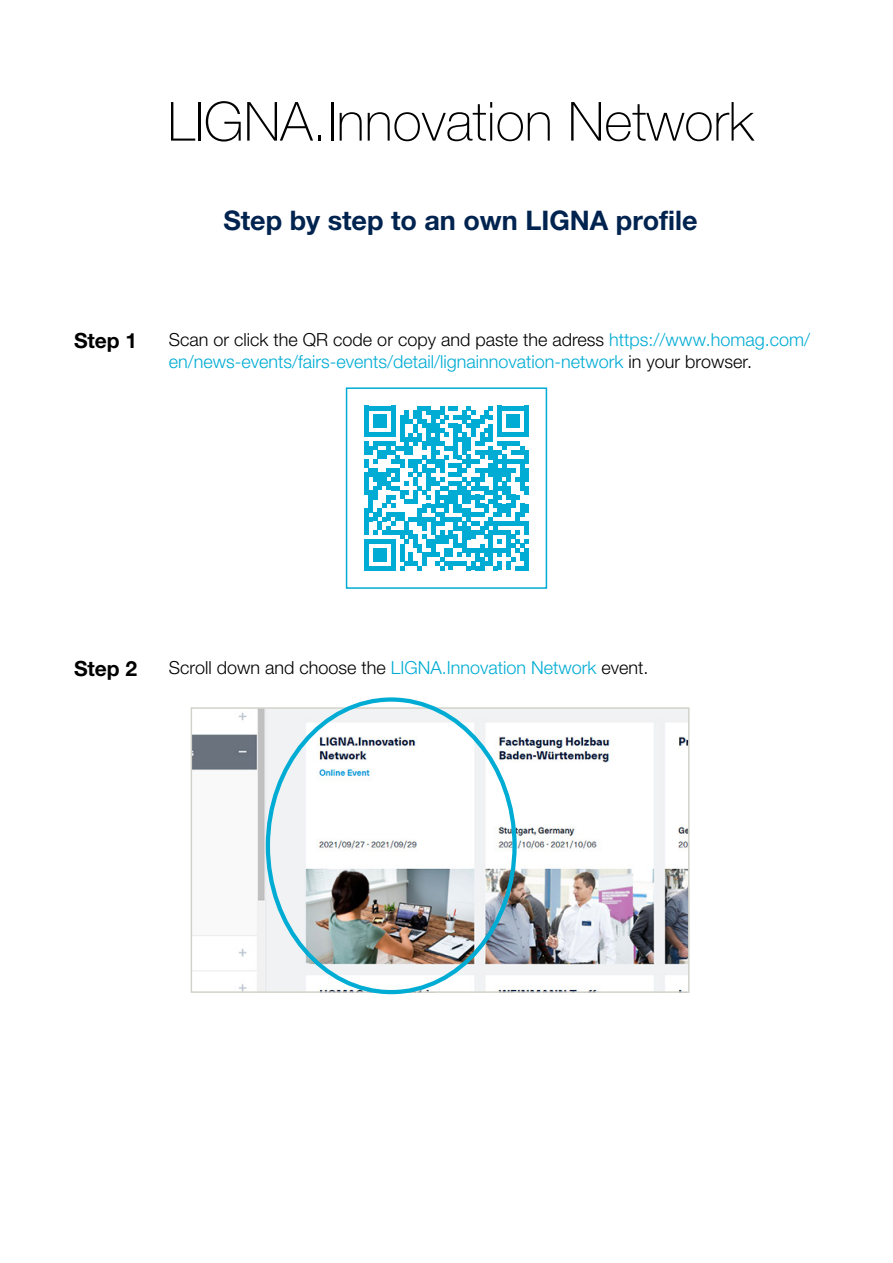
<style>
.page{position:relative;width:893px;height:1263px;background:#fff}
.page>*{position:absolute;margin:0;border:0;box-sizing:border-box;transform-origin:0 0}
.t1{font:100 54px "Helvetica Neue LTW1 G";color:#000}
.t2{font:700 27px "Helvetica Neue LTW1 G";color:#00234f}
.t3{font:700 21px "Helvetica Neue LTW1 G";letter-spacing:-.005em;color:#000}
.t4{font:300 18px/21.6px "Helvetica Neue LTW1 G";color:#00acd4}
.t5{font:300 18px "Helvetica Neue LTW1 G";color:#000}
.s1{color:#000}
.s2{color:#00acd4}
</style>
<div class="page">
<div style="left:364px;top:406px;width:5px;height:31px;background:#00acd4"></div>
<div style="left:364px;top:441px;width:5px;height:14px;background:#00acd4"></div>
<div style="left:364px;top:459px;width:5px;height:9px;background:#00acd4"></div>
<div style="left:364px;top:473px;width:5px;height:22px;background:#00acd4"></div>
<div style="left:364px;top:508px;width:5px;height:27px;background:#00acd4"></div>
<div style="left:364px;top:539px;width:5px;height:31px;background:#00acd4"></div>
<svg style="left:369px;top:406px;width:160px;height:164px"></svg>
<div style="left:524px;top:548px;width:5px;height:22px;background:#00acd4"></div>
<div style="left:346px;top:387px;width:201px;height:202px;border:2px solid #00acd4"></div>
<img style="left:194px;top:710px;width:493px;height:280px">
<div style="left:191px;top:707px;width:499px;height:286px;border:2px solid #d2d2ca"></div>
<p class="t1" style="left:168px;top:89px;width:587px">LIGNA.Innovation Network</p>
<p class="t2" style="left:223px;top:203px;width:476px">Step by step to an own LIGNA profile</p>
<p class="t3" style="left:74px;top:328px;width:65px">Step 1</p>
<p class="t4" style="left:169px;top:329px;width:643px"><span class="s1">Scan or click the QR code or copy and paste the adress</span> https://www.homag.com/ en/news-events/fairs-events/detail/lignainnovation-network <span class="s1">in your browser.</span></p>
<p class="t3" style="left:74px;top:655px;width:65px">Step 2</p>
<p class="t5" style="left:169px;top:656px;width:481px">Scroll down and choose the <span class="s2">LIGNA.Innovation Network</span> event.</p>
</div>
